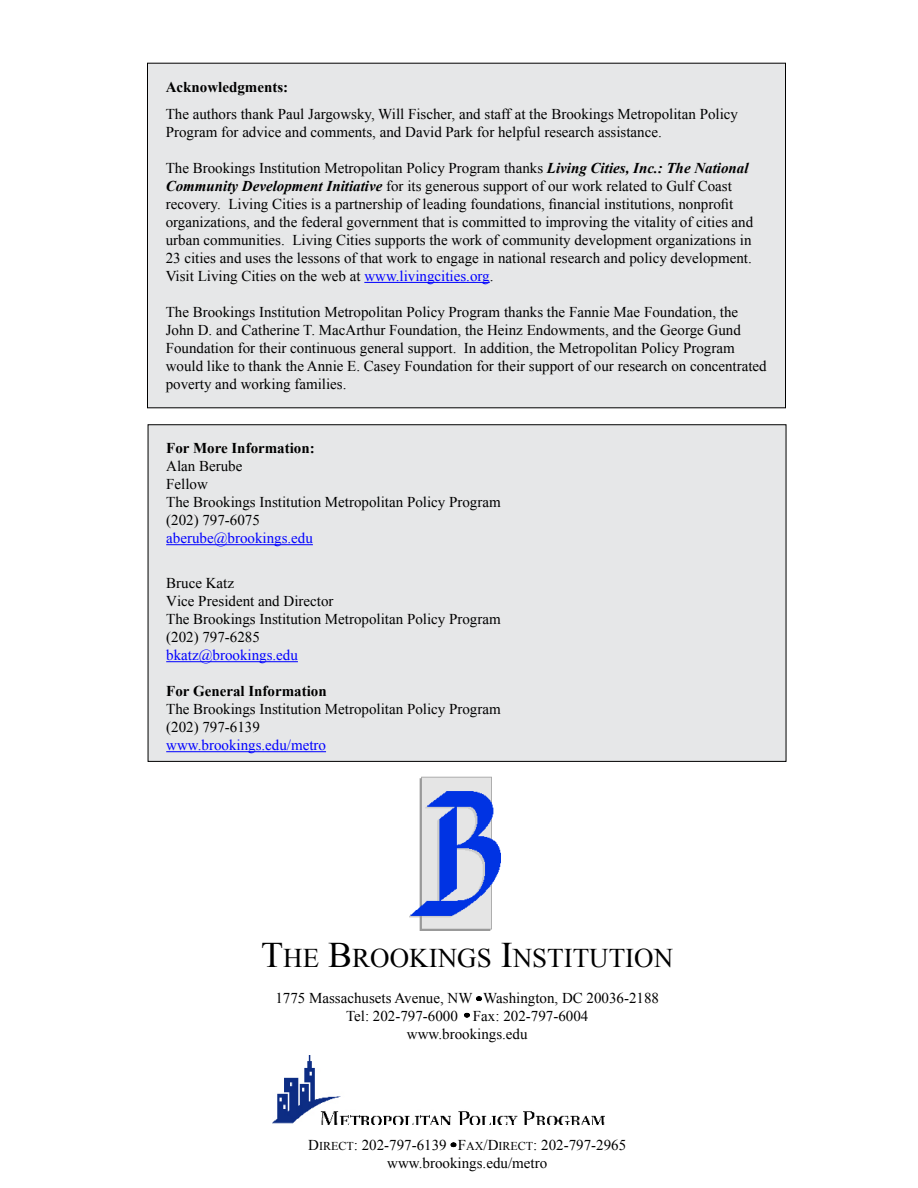
<style>
.page{position:relative;width:918px;height:1188px;background:#fff}
.page>*{position:absolute;margin:0;border:0;box-sizing:border-box;transform-origin:0 0}
.t1{font:27px "Times New Roman";color:#000}
.t2{font:15px/18px "Times New Roman";color:#000}
.t3{font:15px "Times New Roman";color:#00f}
.t4{font:700 15px "Times New Roman";color:#000}
.s1{font-weight:700;font-style:italic}
.s2{color:#00f}
.s3{font-size:36px}
.s4{font-size:12px}
</style>
<div class="page">
<div style="left:147px;top:63px;width:638px;height:345px;background:#e6e7e8"></div>
<hr style="left:364px;top:282px;width:126px;height:1px;background:#00f">
<img style="left:410px;top:776px;width:90px;height:155px">
<div style="left:148px;top:425px;width:638px;height:336px;background:#e6e7e8"></div>
<hr style="left:166px;top:544px;width:147px;height:1px;background:#00f">
<hr style="left:166px;top:661px;width:132px;height:1px;background:#00f">
<hr style="left:166px;top:751px;width:160px;height:1px;background:#00f">
<img style="left:273px;top:1055px;width:332px;height:69px">
<p class="t4" style="left:166px;top:76px;width:124px">Acknowledgments:</p>
<p class="t2" style="left:166px;top:105px;width:574px">The authors thank Paul Jargowsky, Will Fischer, and staff at the Brookings Metropolitan Policy<br>Program for advice and comments, and David Park for helpful research assistance.</p>
<p class="t2" style="left:166px;top:159px;width:589px">The Brookings Institution Metropolitan Policy Program thanks <span class="s1">Living Cities, Inc.: The National Community Development Initiative</span> for its generous support of our work related to Gulf Coast recovery. Living Cities is a partnership of leading foundations, financial institutions, nonprofit organizations, and the federal government that is committed to improving the vitality of cities and urban communities. Living Cities supports the work of community development organizations in 23 cities and uses the lessons of that work to engage in national research and policy development.<br>Visit Living Cities on the web at <span class="s2">www.livingcities.org</span>.</p>
<p class="t2" style="left:166px;top:303px;width:603px">The Brookings Institution Metropolitan Policy Program thanks the Fannie Mae Foundation, the John D. and Catherine T. MacArthur Foundation, the Heinz Endowments, and the George Gund Foundation for their continuous general support. In addition, the Metropolitan Policy Program would like to thank the Annie E. Casey Foundation for their support of our research on concentrated poverty and working families.</p>
<p class="t4" style="left:166px;top:438px;width:150px">For More Information:</p>
<p class="t2" style="left:166px;top:457px;width:336px">Alan Berube<br>Fellow<br>The Brookings Institution Metropolitan Policy Program (202) 797-6075</p>
<p class="t3" style="left:166px;top:528px;width:148px">aberube@brookings.edu</p>
<p class="t2" style="left:166px;top:574px;width:336px">Bruce Katz<br>Vice President and Director<br>The Brookings Institution Metropolitan Policy Program (202) 797-6285</p>
<p class="t3" style="left:166px;top:645px;width:133px">bkatz@brookings.edu</p>
<p class="t4" style="left:166px;top:681px;width:162px">For General Information</p>
<p class="t2" style="left:166px;top:700px;width:336px">The Brookings Institution Metropolitan Policy Program (202) 797-6139</p>
<p class="t3" style="left:166px;top:735px;width:161px">www.brookings.edu/metro</p>
<h1 class="t1" style="left:261px;top:940px;width:413px"><span class="s3">T</span>HE <span class="s3">B</span>ROOKINGS <span class="s3">I</span>NSTITUTION</h1>
<p class="t2" style="left:275px;top:989px;width:385px;text-align:center">1775 Massachusets Avenue, NW Washington, DC 20036-2188<br>Tel: 202-797-6000 Fax: 202-797-6004<br>www.brookings.edu</p>
<p class="t2" style="left:308px;top:1135px;width:319px;text-align:center">D<span class="s4">IRECT</span>: 202-797-6139 F<span class="s4">AX</span>/D<span class="s4">IRECT</span>: 202-797-2965 www.brookings.edu/metro</p>
</div>
